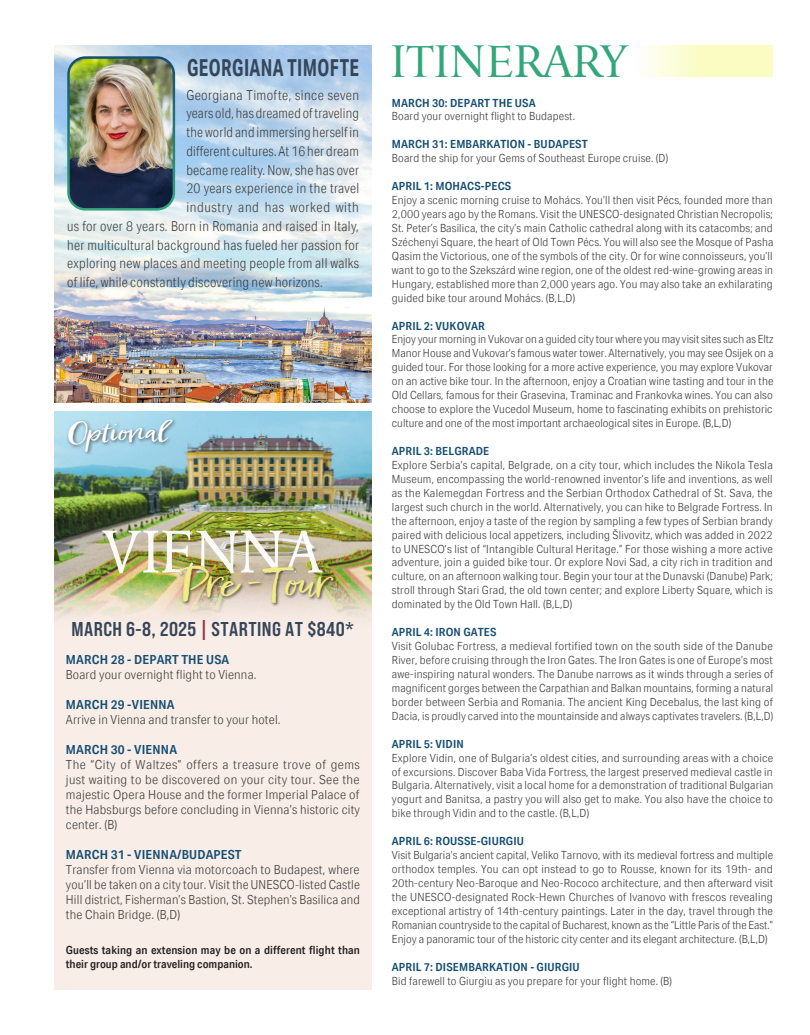
<style>
.page{position:relative;width:810px;height:1035px;background:#fff}
.page>*{position:absolute;margin:0;border:0;box-sizing:border-box;transform-origin:0 0}
.t1{font:60.5px "Iowan Old Style";color:#fff;scale:.91 1}
.t2{font:45px "Iowan Old Style Titling";color:#33a67c}
.t3{font:italic 40.5px "Epicursive Script";color:#f2eb85;scale:1.11 1}
.t4{font:italic 27px "Epicursive Script";color:#fff;scale:1.22 1}
.t5{font:700 23.5px "Aktiv Grotesk Cd";letter-spacing:.02em;color:#364659;scale:.82 1}
.t6{font:20px "Bebas Neue Pro Sm E Bd";letter-spacing:.02em;color:#364659}
.t7{font:300 13.75px "Aktiv Grotesk Cd";letter-spacing:.02em;color:#3d3d3d}
.t8{font:300 13.75px "Aktiv Grotesk Cd";letter-spacing:.04em;color:#3d3d3d}
.t9{font:300 12.5px/15px "Aktiv Grotesk Cd";letter-spacing:.015em;color:#3e3e3f;text-align:justify;scale:1.12 1}
.t10{font:300 12.5px/15px "Aktiv Grotesk Cd";letter-spacing:.015em;color:#3e3e3f;text-align:justify;scale:1.11 1}
.t11{font:600 12.5px "Aktiv Grotesk Cd";letter-spacing:.015em;color:#144e73;scale:1.1 1}
.t12{font:300 12.5px "Aktiv Grotesk Cd";letter-spacing:.015em;color:#3e3e3f;scale:1.1 1}
.t13{font:300 11.25px/14px "Aktiv Grotesk Cd";letter-spacing:.015em;color:#3e3e3f;text-align:justify;scale:1.12 1}
.t14{font:300 11.25px/13.9px "Aktiv Grotesk Cd";letter-spacing:.015em;color:#3e3e3f;text-align:justify;scale:1.1 1}
.t15{font:300 11.25px/13.9px "Aktiv Grotesk Cd";letter-spacing:.015em;color:#3e3e3f;text-align:justify;scale:1.08 1}
.t16{font:600 11.25px "Aktiv Grotesk Cd";letter-spacing:.015em;color:#144e73;scale:1.1 1}
.t17{font:500 11.25px/13.8px "Aktiv Grotesk Cd";letter-spacing:.01em;color:#231f20;scale:1.1 1}
.s1{color:#8c3041}
</style>
<div class="page">
<div style="left:54px;top:411px;width:318px;height:579px;background:#f9ede7"></div>
<img style="left:55px;top:45px;width:317px;height:274px">
<img style="left:55px;top:411px;width:317px;height:207px">
<svg style="left:647px;top:45px;width:126px;height:32px;background:#fafccc"></svg>
<div style="left:178px;top:564px;width:159px;height:43px;background:#231f20;opacity:.75"></div>
<div style="left:66px;top:417px;width:112px;height:40px;background:#231f20;opacity:.7"></div>
<img style="left:55px;top:235px;width:316px;height:167px">
<img style="left:69px;top:58px;width:105px;height:151px">
<div style="left:67px;top:56px;width:108px;height:155px;border:2px solid #fff;border-radius:17px"></div>
<h3 class="t5" style="left:187px;top:54px;width:211px">GEORGIANA TIMOFTE</h3>
<p class="t7" style="left:186px;top:87px;width:174px">Georgiana Timofte, since seven</p>
<p class="t7" style="left:186px;top:106px;width:174px">years old, has dreamed of traveling</p>
<p class="t7" style="left:186px;top:124px;width:174px">the world and immersing herself in</p>
<p class="t7" style="left:186px;top:143px;width:174px">different cultures. At 16 her dream</p>
<p class="t7" style="left:186px;top:162px;width:174px">became reality. Now, she has over</p>
<p class="t7" style="left:186px;top:181px;width:174px">20 years experience in the travel</p>
<p class="t8" style="left:186px;top:199px;width:174px">industry and has worked with</p>
<p class="t7" style="left:67px;top:218px;width:293px">us for over 8 years. Born in Romania and raised in Italy,</p>
<p class="t7" style="left:67px;top:237px;width:293px">her multicultural background has fueled her passion for</p>
<p class="t7" style="left:67px;top:256px;width:293px">exploring new places and meeting people from all walks</p>
<p class="t7" style="left:67px;top:274px;width:257px">of life, while constantly discovering new horizons.</p>
<h3 class="t4" style="left:66px;top:415px;width:84px">Optional</h3>
<h1 class="t1" style="left:102px;top:497px;width:245px">VIENNA</h1>
<h3 class="t3" style="left:176px;top:558px;width:151px">Pre-Tour</h3>
<h3 class="t6" style="left:72px;top:617px;width:284px">MARCH 6-8, 2025 <span class="s1">|</span> STARTING AT $840*</h3>
<p class="t11" style="left:66px;top:653px;width:150px">MARCH 28 - DEPART THE USA</p>
<p class="t12" style="left:66px;top:668px;width:175px">Board your overnight flight to Vienna.</p>
<p class="t11" style="left:66px;top:698px;width:100px">MARCH 29 -VIENNA</p>
<p class="t12" style="left:66px;top:713px;width:197px">Arrive in Vienna and transfer to your hotel.</p>
<p class="t11" style="left:66px;top:743px;width:103px">MARCH 30 - VIENNA</p>
<p class="t9" style="left:66px;top:757px;width:264px">The “City of Waltzes” offers a treasure trove of gems just waiting to be discovered on your city tour. See the majestic Opera House and the former Imperial Palace of the Habsburgs before concluding in Vienna’s historic city center. (B)</p>
<p class="t11" style="left:66px;top:848px;width:161px">MARCH 31 - VIENNA/BUDAPEST</p>
<p class="t10" style="left:66px;top:862px;width:266px">Transfer from Vienna via motorcoach to Budapest, where you’ll be taken on a city tour. Visit the UNESCO-listed Castle Hill district, Fisherman’s Bastion, St. Stephen’s Basilica and the Chain Bridge. (B,D)</p>
<p class="t17" style="left:66px;top:943px;width:269px">Guests taking an extension may be on a different flight than their group and/or traveling companion.</p>
<h2 class="t2" style="left:391px;top:35px;width:237px">ITINERARY</h2>
<p class="t16" style="left:392px;top:96px;width:132px">MARCH 30: DEPART THE USA</p>
<p class="t14" style="left:392px;top:110px;width:168px">Board your overnight flight to Budapest.</p>
<p class="t16" style="left:392px;top:138px;width:180px">MARCH 31: EMBARKATION - BUDAPEST</p>
<p class="t14" style="left:392px;top:151px;width:253px">Board the ship for your Gems of Southeast Europe cruise. (D)</p>
<p class="t16" style="left:392px;top:180px;width:110px">APRIL 1: MOHACS-PECS</p>
<p class="t14" style="left:392px;top:193px;width:348px">Enjoy a scenic morning cruise to Mohács. You’ll then visit Pécs, founded more than 2,000 years ago by the Romans. Visit the UNESCO-designated Christian Necropolis; St. Peter’s Basilica, the city’s main Catholic cathedral along with its catacombs; and Széchenyi Square, the heart of Old Town Pécs. You will also see the Mosque of Pasha Qasim the Victorious, one of the symbols of the city. Or for wine connoisseurs, you’ll want to go to the Szekszárd wine region, one of the oldest red-wine-growing areas in Hungary, established more than 2,000 years ago. You may also take an exhilarating guided bike tour around Mohács. (B,L,D)</p>
<p class="t16" style="left:392px;top:319px;width:86px">APRIL 2: VUKOVAR</p>
<p class="t15" style="left:392px;top:332px;width:355px">Enjoy your morning in Vukovar on a guided city tour where you may visit sites such as Eltz Manor House and Vukovar’s famous water tower. Alternatively, you may see Osijek on a guided tour. For those looking for a more active experience, you may explore Vukovar on an active bike tour. In the afternoon, enjoy a Croatian wine tasting and tour in the Old Cellars, famous for their Grasevina, Traminac and Frankovka wines. You can also choose to explore the Vucedol Museum, home to fascinating exhibits on prehistoric culture and one of the most important archaeological sites in Europe. (B,L,D)</p>
<p class="t16" style="left:392px;top:445px;width:90px">APRIL 3: BELGRADE</p>
<p class="t13" style="left:392px;top:458px;width:342px">Explore Serbia’s capital, Belgrade, on a city tour, which includes the Nikola Tesla Museum, encompassing the world-renowned inventor’s life and inventions, as well as the Kalemegdan Fortress and the Serbian Orthodox Cathedral of St. Sava, the largest such church in the world. Alternatively, you can hike to Belgrade Fortress. In the afternoon, enjoy a taste of the region by sampling a few types of Serbian brandy paired with delicious local appetizers, including Šlivovitz, which was added in 2022 to UNESCO’s list of “Intangible Cultural Heritage.” For those wishing a more active adventure, join a guided bike tour. Or explore Novi Sad, a city rich in tradition and culture, on an afternoon walking tour. Begin your tour at the Dunavski (Danube) Park; stroll through Stari Grad, the old town center; and explore Liberty Square, which is dominated by the Old Town Hall. (B,L,D)</p>
<p class="t16" style="left:392px;top:626px;width:97px">APRIL 4: IRON GATES</p>
<p class="t13" style="left:392px;top:639px;width:342px">Visit Golubac Fortress, a medieval fortified town on the south side of the Danube River, before cruising through the Iron Gates. The Iron Gates is one of Europe’s most awe-inspiring natural wonders. The Danube narrows as it winds through a series of magnificent gorges between the Carpathian and Balkan mountains, forming a natural border between Serbia and Romania. The ancient King Decebalus, the last king of Dacia, is proudly carved into the mountainside and always captivates travelers. (B,L,D)</p>
<p class="t16" style="left:392px;top:737px;width:67px">APRIL 5: VIDIN</p>
<p class="t13" style="left:392px;top:751px;width:342px">Explore Vidin, one of Bulgaria’s oldest cities, and surrounding areas with a choice of excursions. Discover Baba Vida Fortress, the largest preserved medieval castle in Bulgaria. Alternatively, visit a local home for a demonstration of traditional Bulgarian yogurt and Banitsa, a pastry you will also get to make. You also have the choice to bike through Vidin and to the castle. (B,L,D)</p>
<p class="t16" style="left:392px;top:835px;width:122px">APRIL 6: ROUSSE-GIURGIU</p>
<p class="t14" style="left:392px;top:848px;width:348px">Visit Bulgaria’s ancient capital, Veliko Tarnovo, with its medieval fortress and multiple orthodox temples. You can opt instead to go to Rousse, known for its 19th- and 20th-century Neo-Baroque and Neo-Rococo architecture, and then afterward visit the UNESCO-designated Rock-Hewn Churches of Ivanovo with frescos revealing exceptional artistry of 14th-century paintings. Later in the day, travel through the Romanian countryside to the capital of Bucharest, known as the “Little Paris of the East.” Enjoy a panoramic tour of the historic city center and its elegant architecture. (B,L,D)</p>
<p class="t16" style="left:392px;top:960px;width:172px">APRIL 7: DISEMBARKATION - GIURGIU</p>
<p class="t14" style="left:392px;top:974px;width:256px">Bid farewell to Giurgiu as you prepare for your flight home. (B)</p>
</div>
